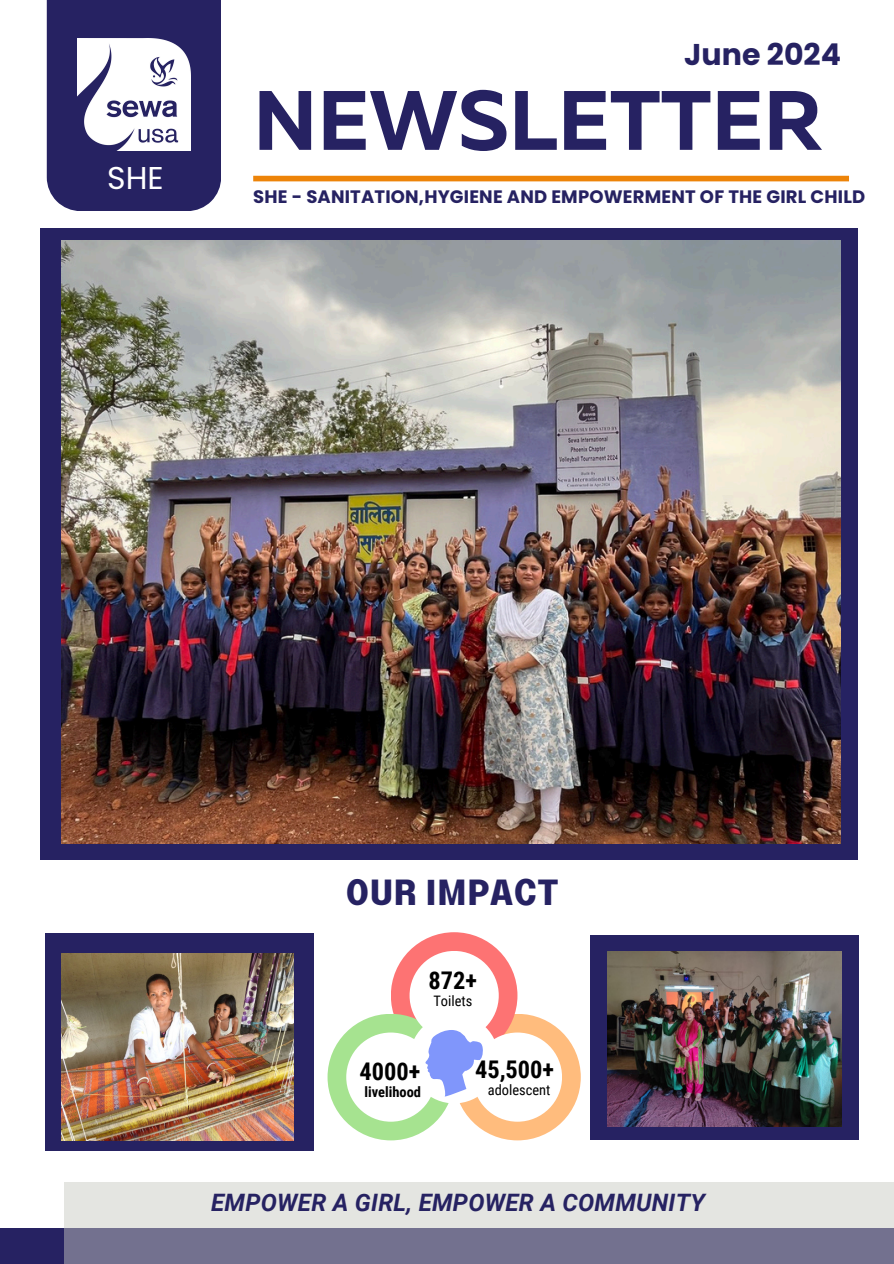
<style>
.page{position:relative;width:894px;height:1264px;background:#fff}
.page>*{position:absolute;margin:0;border:0;box-sizing:border-box;transform-origin:0 0}
.t1{font:700 84px "Muller";color:#262262}
.t2{font:700 36px "Lazord";letter-spacing:.01em;color:#262262}
.t3{font:31.5px "Poppins";color:#fff}
.t4{font:700 30px "Poppins";color:#262262}
.t5{font:700 24.3px "Roboto Condensed";color:#000}
.t6{font:italic 700 24px "Roboto";letter-spacing:.01em;color:#262262}
.t7{font:700 18px "Poppins";letter-spacing:.01em;color:#262262}
.t8{font:14.4px "Roboto Condensed";color:#000}
.t9{font:700 14.4px "Roboto Condensed";color:#000}
</style>
<div class="page">
<div style="left:40px;top:228px;width:817px;height:631px;background:#262262"></div>
<img style="left:62px;top:241px;width:778px;height:602px">
<div style="left:47px;top:0;width:174px;height:211px;background:#262262"></div>
<div style="left:253px;top:176px;width:595px;height:5px;background:#ed8409"></div>
<img style="left:78px;top:38px;width:112px;height:113px">
<div style="left:0;top:1228px;width:893px;height:35px;background:#262262"></div>
<svg style="left:65px;top:1182px;width:828px;height:81px;background:#b3b2bd"></svg>
<div style="left:590px;top:935px;width:268px;height:205px;background:#262262"></div>
<div style="left:45px;top:933px;width:268px;height:218px;background:#262262"></div>
<div style="left:454px;top:1013px;width:126px;height:127px;background:#ffbc7d;border-radius:50%"></div>
<div style="left:391px;top:932px;width:126px;height:126px;background:#fd7373;border-radius:50%"></div>
<div style="left:327px;top:1013px;width:127px;height:127px;background:#a6e390;border-radius:50%"></div>
<div style="left:409px;top:950px;width:89px;height:90px;background:#fff;border-radius:50%"></div>
<div style="left:472px;top:1032px;width:90px;height:89px;background:#fff;border-radius:50%"></div>
<div style="left:346px;top:1032px;width:89px;height:89px;background:#fff;border-radius:50%"></div>
<div style="left:409px;top:1014px;width:89px;height:89px;background:#fff;border-radius:50%"></div>
<svg style="left:425px;top:1030px;width:57px;height:66px"></svg>
<img style="left:607px;top:951px;width:234px;height:175px">
<img style="left:62px;top:953px;width:231px;height:187px">
<p class="t3" style="left:107px;top:156px;width:58px">SHE</p>
<p class="t4" style="left:684px;top:34px;width:158px">June 2024</p>
<p class="t1" style="left:253px;top:85px;width:571px">NEWSLETTER</p>
<p class="t7" style="left:253px;top:184px;width:613px">SHE - SANITATION,HYGIENE AND EMPOWERMENT OF THE GIRL CHILD</p>
<p class="t2" style="left:345px;top:879px;width:214px">OUR IMPACT</p>
<h4 class="t5" style="left:428px;top:966px;width:50px">872+</h4>
<h1 class="t8" style="left:433px;top:992px;width:40px">Toilets</h1>
<p class="t5" style="left:359px;top:1057px;width:62px">4000+</p>
<p class="t9" style="left:364px;top:1083px;width:58px">livelihood</p>
<h6 class="t5" style="left:475px;top:1055px;width:80px">45,500+</h6>
<h2 class="t8" style="left:487px;top:1081px;width:64px">adolescent</h2>
<p class="t6" style="left:211px;top:1188px;width:495px">EMPOWER A GIRL, EMPOWER A COMMUNITY</p>
</div>
